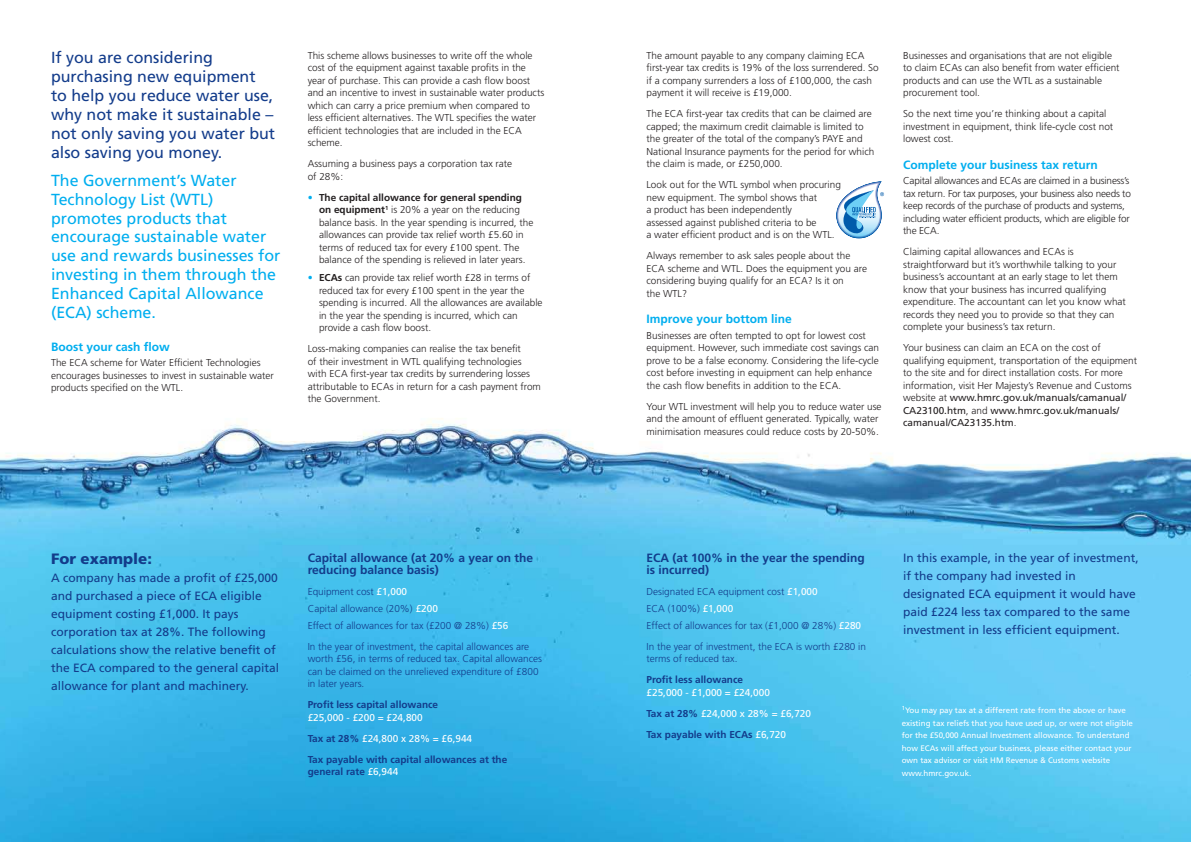
<style>
.page{position:relative;width:1191px;height:842px;background:#fff}
.page>*{position:absolute;margin:0;border:0;box-sizing:border-box;transform-origin:0 0}
.t1{font:16px/19px "Frutiger LT Std";color:#00aeef}
.t2{font:16px/19px "Frutiger LT Std";color:#133c8b}
.t3{font:900 15px "Frutiger LT Std";color:#133c8b}
.t4{font:12px/18px "Frutiger LT Std";color:#133c8b}
.t5{font:700 12px/12.5px "Frutiger LT Std";color:#133c8b}
.t6{font:700 12px "Frutiger LT Std";color:#00aeef}
.t7{font:300 10px/12.5px "Frutiger LT Std";color:#231f20}
.t8{font:300 10px/12.5px "Frutiger LT Std";color:#133c8b}
.t9{font:300 10px/12.5px "Frutiger LT Std";letter-spacing:-.02em;color:#231f20}
.t10{font:700 10px/21px "Frutiger LT Std";color:#133c8b}
.t11{font:10px/21px "Frutiger LT Std";color:#fff}
.t12{font:8px/12.5px "Frutiger LT Std";color:#fff}
.s1{color:#00aeef}
.s2{font-weight:700}
.s3{font-weight:400;color:#fff}
.s4{font-weight:400}
.s5{font-weight:700;color:#133c8b}
</style>
<div class="page">
<img style="left:0;top:418px;width:1191px;height:424px">
<svg style="left:836px;top:181px;width:48px;height:57px"></svg>
<h1 class="t2" style="left:51px;top:49px;width:226px">If you are considering purchasing new equipment to help you reduce water use, why not make it sustainable – not only saving you water but also saving you money.</h1>
<h1 class="t1" style="left:51px;top:172px;width:231px">The Government’s Water<br>Technology List (WTL) promotes products that encourage sustainable water use and rewards businesses for investing in them through the<br>Enhanced Capital Allowance (ECA) scheme.</h1>
<p class="t6" style="left:51px;top:342px;width:120px">Boost your cash flow</p>
<p class="t7" style="left:51px;top:357px;width:224px">The ECA scheme for Water Efficient Technologies encourages businesses to invest in sustainable water products specified on the WTL.</p>
<p class="t7" style="left:308px;top:50px;width:238px">This scheme allows businesses to write off the whole cost of the equipment against taxable profits in the year of purchase. This can provide a cash flow boost and an incentive to invest in sustainable water products which can carry a price premium when compared to less efficient alternatives. The WTL specifies the water efficient technologies that are included in the ECA scheme.</p>
<p class="t7" style="left:308px;top:158px;width:206px">Assuming a business pays a corporation tax rate of 28%:</p>
<p class="t7" style="left:319px;top:192px;width:216px;text-indent:-11px"><span class="s1">•</span> <span class="s2">The capital allowance for general spending on equipment</span><sup>1</sup> is 20% a year on the reducing balance basis. In the year spending is incurred, the allowances can provide tax relief worth £5.60 in terms of reduced tax for every £100 spent. The balance of the spending is relieved in later years.</p>
<p class="t7" style="left:319px;top:272px;width:225px;text-indent:-11px"><span class="s1">•</span> <span class="s2">ECAs</span> can provide tax relief worth £28 in terms of reduced tax for every £100 spent in the year the spending is incurred. All the allowances are available in the year the spending is incurred, which can provide a cash flow boost.</p>
<p class="t7" style="left:308px;top:343px;width:235px">Loss-making companies can realise the tax benefit<br>of their investment in WTL qualifying technologies with ECA first-year tax credits by surrendering losses attributable to ECAs in return for a cash payment from the Government.</p>
<h2 class="t3" style="left:51px;top:553px;width:102px">For example:</h2>
<p class="t4" style="left:51px;top:570px;width:230px">A company has made a profit of £25,000 and purchased a piece of ECA eligible equipment costing £1,000. It pays corporation tax at 28%. The following calculations show the relative benefit of the ECA compared to the general capital allowance for plant and machinery.</p>
<p class="t5" style="left:308px;top:552px;width:227px">Capital allowance (at 20% a year on the reducing balance basis)</p>
<p class="t8" style="left:308px;top:584px;width:202px;line-height:16.8px">Equipment cost <span class="s3">£1,000<br></span>Capital allowance (20%) <span class="s3">£200<br></span>Effect of allowances for tax (£200 @ 28%) <span class="s3">£56</span></p>
<p class="t8" style="left:308px;top:641px;width:236px">In the year of investment, the capital allowances are worth £56, in terms of reduced tax. Capital allowances can be claimed on the unrelieved expenditure of £800 in later years.</p>
<p class="t10" style="left:308px;top:695px;width:132px">Profit less capital allowance</p>
<p class="t10" style="left:308px;top:708px;width:201px"><span class="s3">£25,000 - £200 = £24,800<br></span>Tax at 28% <span class="s3">£24,800 x 28% = £6,944<br></span>Tax payable with capital allowances at the</p>
<p class="t10" style="left:308px;top:762px;width:92px">general rate <span class="s3">£6,944</span></p>
<p class="t7" style="left:646px;top:50px;width:234px">The amount payable to any company claiming ECA first-year tax credits is 19% of the loss surrendered. So if a company surrenders a loss of £100,000, the cash payment it will receive is £19,000.</p>
<p class="t7" style="left:646px;top:108px;width:229px">The ECA first-year tax credits that can be claimed are capped; the maximum credit claimable is limited to the greater of the total of the company’s PAYE and National Insurance payments for the period for which the claim is made, or £250,000.</p>
<p class="t7" style="left:646px;top:179px;width:196px">Look out for the WTL symbol when procuring new equipment. The symbol shows that<br>a product has been independently<br>assessed against published criteria to be<br>a water efficient product and is on the WTL.</p>
<p class="t7" style="left:646px;top:250px;width:222px">Always remember to ask sales people about the ECA scheme and WTL. Does the equipment you are considering buying qualify for an ECA? Is it on<br>the WTL?</p>
<p class="t6" style="left:646px;top:314px;width:147px">Improve your bottom line</p>
<p class="t7" style="left:646px;top:330px;width:234px">Businesses are often tempted to opt for lowest cost equipment. However, such immediate cost savings can prove to be a false economy. Considering the life-cycle cost before investing in equipment can help enhance the cash flow benefits in addition to the ECA.</p>
<p class="t7" style="left:646px;top:401px;width:237px">Your WTL investment will help you to reduce water use and the amount of effluent generated. Typically, water minimisation measures could reduce costs by 20-50%.</p>
<p class="t7" style="left:903px;top:50px;width:218px">Businesses and organisations that are not eligible to claim ECAs can also benefit from water efficient products and can use the WTL as a sustainable procurement tool.</p>
<p class="t7" style="left:903px;top:108px;width:211px">So the next time you’re thinking about a capital investment in equipment, think life-cycle cost not lowest cost.</p>
<p class="t6" style="left:903px;top:160px;width:196px">Complete your business tax return</p>
<p class="t9" style="left:903px;top:175px;width:229px">Capital allowances and ECAs are claimed in a business’s tax return. For tax purposes, your business also needs to keep records of the purchase of products and systems, including water efficient products, which are eligible for the ECA.</p>
<p class="t7" style="left:903px;top:246px;width:224px">Claiming capital allowances and ECAs is straightforward but it’s worthwhile talking to your business’s accountant at an early stage to let them know that your business has incurred qualifying expenditure. The accountant can let you know what records they need you to provide so that they can complete your business’s tax return.</p>
<p class="t7" style="left:903px;top:342px;width:235px">Your business can claim an ECA on the cost of qualifying equipment, transportation of the equipment to the site and for direct installation costs. For more information, visit Her Majesty’s Revenue and Customs website at <span class="s4">www.hmrc.gov.uk/manuals/camanual/ CA23100.htm</span>, and <span class="s4">www.hmrc.gov.uk/manuals/ camanual/CA23135.htm</span>.</p>
<p class="t5" style="left:646px;top:552px;width:220px">ECA (at 100% in the year the spending is incurred)</p>
<p class="t8" style="left:646px;top:584px;width:216px;line-height:16.7px">Designated ECA equipment cost <span class="s3">£1,000<br></span>ECA (100%) <span class="s3">£1,000<br></span>Effect of allowances for tax (£1,000 @ 28%) <span class="s3">£280</span></p>
<p class="t8" style="left:646px;top:641px;width:221px">In the year of investment, the ECA is worth £280 in terms of reduced tax.</p>
<p class="t10" style="left:646px;top:670px;width:98px">Profit less allowance</p>
<p class="t11" style="left:646px;top:683px;width:166px">£25,000 - £1,000 = £24,000<br><span class="s5">Tax at 28%</span> £24,000 x 28% = £6,720<br><span class="s5">Tax payable with ECAs</span> £6,720</p>
<p class="t4" style="left:903px;top:550px;width:237px">In this example, in the year of investment, if the company had invested in designated ECA equipment it would have paid £224 less tax compared to the same investment in less efficient equipment.</p>
<p class="t12" style="left:901px;top:705px;width:233px"><sup>1</sup>You may pay tax at a different rate from the above or have existing tax reliefs that you have used up, or were not eligible for the £50,000 Annual Investment allowance. To understand how ECAs will affect your business, please either contact your own tax advisor or visit HM Revenue &amp; Customs website www.hmrc.gov.uk.</p>
</div>
